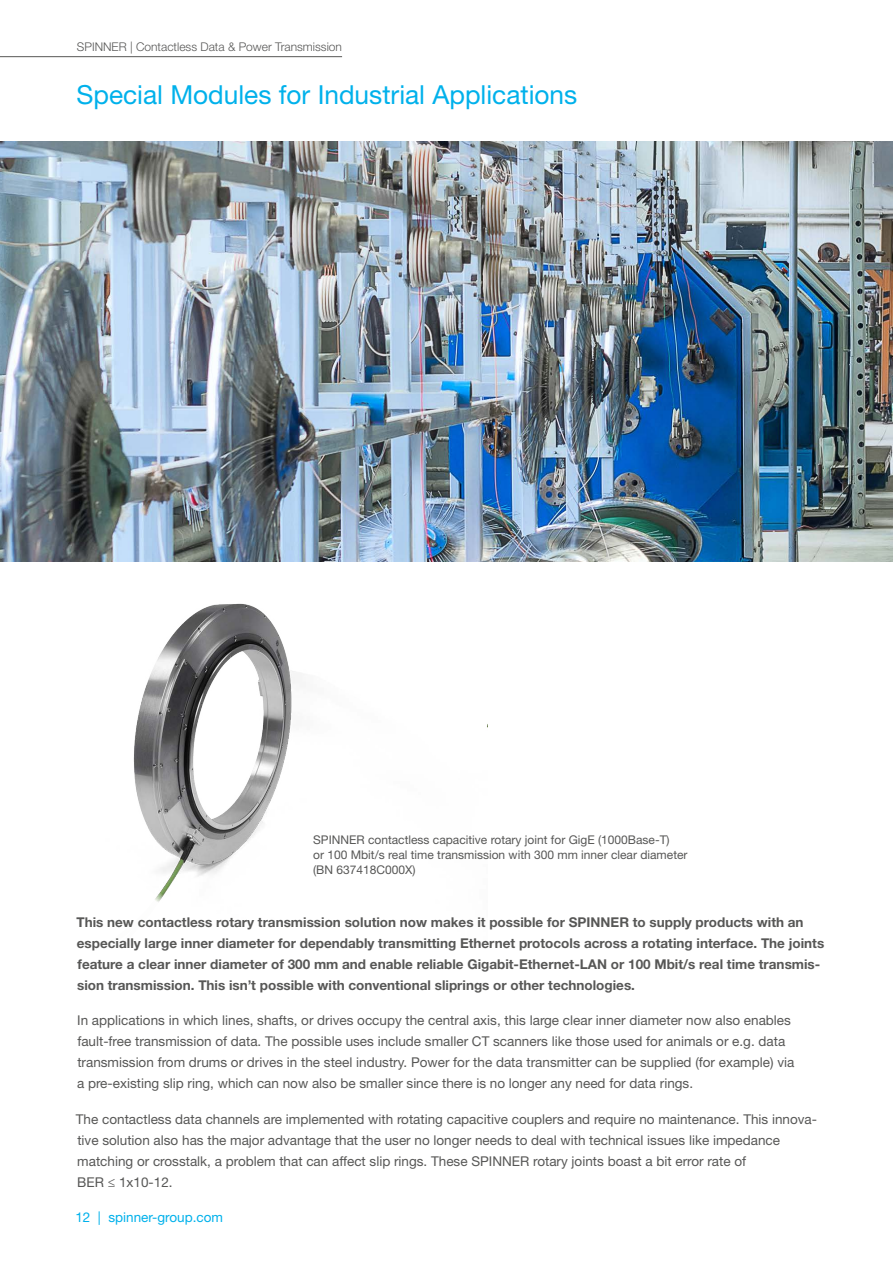
<style>
.page{position:relative;width:893px;height:1263px;background:#fff}
.page>*{position:absolute;margin:0;border:0;box-sizing:border-box;transform-origin:0 0}
.t1{font:26.25px "Helvetica Neue LT Std";color:#00b1eb}
.t2{font:13.5px/21px "Helvetica Neue LT Std";color:#575756}
.t3{font:700 13.5px/21px "Helvetica Neue LT Std";color:#575756}
.t4{font:13.5px "Helvetica Neue LT Std";color:#00b1eb}
.t5{font:12px/15px "Helvetica Neue LT Std";color:#575756}
.t6{font:300 12px "Helvetica Neue LT Std";color:#575756}
</style>
<div class="page">
<hr style="left:0;top:56px;width:342px;height:1px;background:#575756">
<img style="left:0;top:141px;width:893px;height:420px">
<img style="left:0;top:537px;width:488px;height:365px">
<p class="t6" style="left:77px;top:39px;width:267px">SPINNER | Contactless Data &amp; Power Transmission</p>
<h1 class="t1" style="left:77px;top:79px;width:502px">Special Modules for Industrial Applications</h1>
<p class="t5" style="left:313px;top:832px;width:376px">SPINNER contactless capacitive rotary joint for GigE (1000Base-T)<br>or 100 Mbit/s real time transmission with 300 mm inner clear diameter (BN 637418C000X)</p>
<p class="t3" style="left:76px;top:911px;width:749px">This new contactless rotary transmission solution now makes it possible for SPINNER to supply products with an especially large inner diameter for dependably transmitting Ethernet protocols across a rotating interface. The joints feature a clear inner diameter of 300 mm and enable reliable Gigabit-Ethernet-LAN or 100 Mbit/s real time transmis&shy;sion transmission. This isn’t possible with conventional sliprings or other technologies.</p>
<p class="t2" style="left:77px;top:1010px;width:719px">In applications in which lines, shafts, or drives occupy the central axis, this large clear inner diameter now also enables fault-free transmission of data. The possible uses include smaller CT scanners like those used for animals or e.g. data transmission from drums or drives in the steel industry. Power for the data transmitter can be supplied (for example) via a pre-existing slip ring, which can now also be smaller since there is no longer any need for data rings.</p>
<p class="t2" style="left:76px;top:1109px;width:743px">The contactless data channels are implemented with rotating capacitive couplers and require no maintenance. This innova&shy;tive solution also has the major advantage that the user no longer needs to deal with technical issues like impedance matching or crosstalk, a problem that can affect slip rings. These SPINNER rotary joints boast a bit error rate of<br>BER ≤ 1x10-12.</p>
<p class="t4" style="left:75px;top:1209px;width:149px">12 | spinner-group.com</p>
</div>
